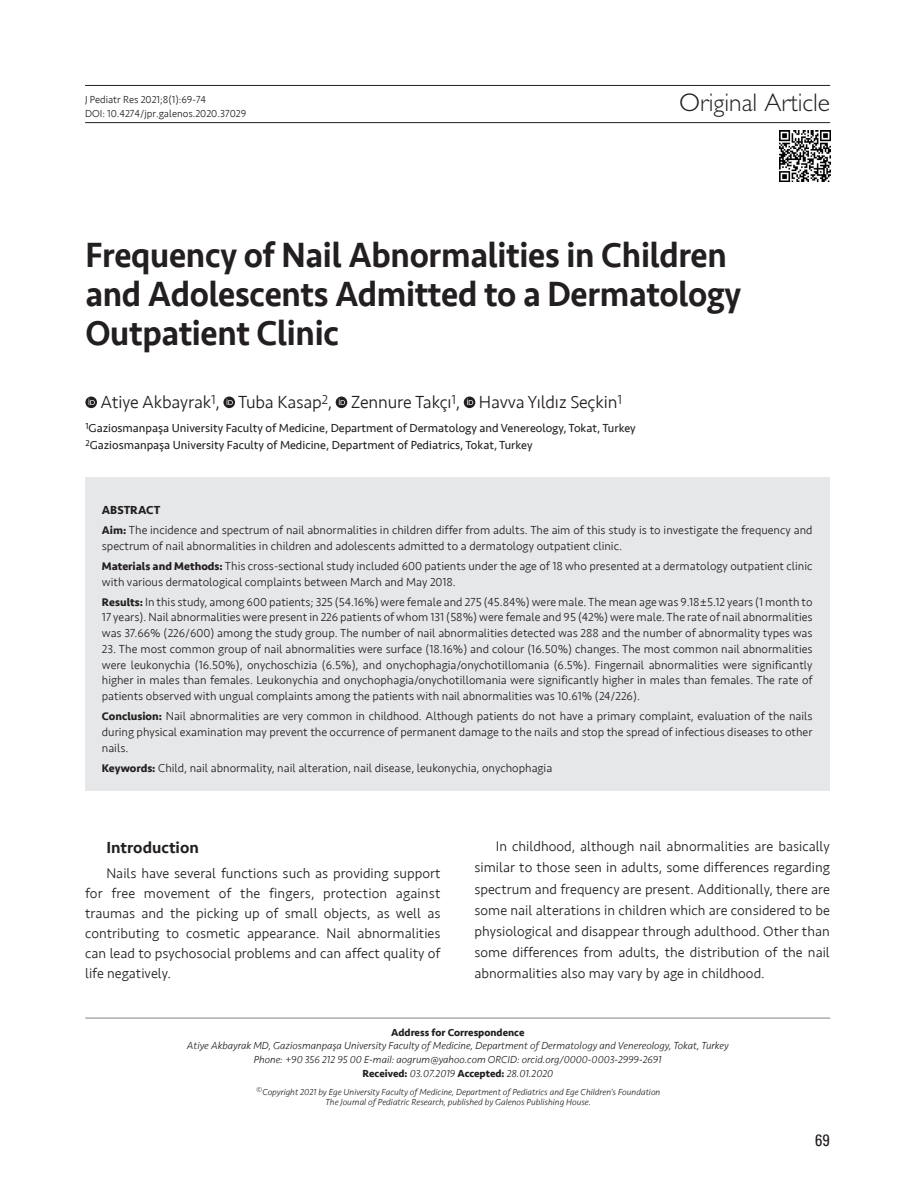
<style>
.page{position:relative;width:915px;height:1191px;background:#fff}
.page>*{position:absolute;margin:0;border:0;box-sizing:border-box;transform-origin:0 0}
._1__BASLIK{font:500 36px/39px "Seravek";letter-spacing:-.01em;color:#231f20;scale:.94 1}
.t1{font:25.5px "Gill Sans Light Tr";color:#231f20}
.YAZARLAR{font:300 18px "Seravek";letter-spacing:-.01em;color:#231f20}
.ANA_BASLIK{font:500 16.5px "Seravek";color:#231f20}
.t2{font:16.5px "Univers Condensed Tr";color:#231f20}
.YAZI{font:300 14.25px/21.1px "Seravek";color:#231f20;text-align:justify}
.OZET{font:300 12px/15.8px "Seravek";color:#231f20;text-align:justify}
.KURUMLAR{font:12px "Seravek";color:#231f20}
.t3{font:700 12px "Seravek";color:#231f20}
.t4{font:italic 300 10.5px "Seravek";color:#231f20}
.t5{font:300 10.5px "Seravek";color:#231f20}
.t6{font:700 10.5px "Seravek";color:#231f20}
.t7{font:italic 300 9px/10.4px "Seravek";color:#231f20;text-align:center}
.s1{font-weight:700;font-size:11.4px}
.s2{font-weight:700;font-style:normal}
</style>
<div class="page">
<hr style="left:85px;top:85px;width:744px;height:1px;background:#231f20">
<hr style="left:85px;top:122px;width:744px;height:1px;background:#231f20">
<hr style="left:85px;top:1017px;width:744px;height:1px;background:#808285">
<img style="left:779px;top:130px;width:50px;height:51px">
<svg style="left:85px;top:396px;width:12px;height:12px"></svg>
<svg style="left:88px;top:398px;width:7px;height:7px"></svg>
<svg style="left:223px;top:396px;width:12px;height:12px"></svg>
<svg style="left:226px;top:398px;width:7px;height:7px"></svg>
<svg style="left:335px;top:396px;width:12px;height:12px"></svg>
<svg style="left:338px;top:398px;width:7px;height:7px"></svg>
<svg style="left:463px;top:396px;width:12px;height:12px"></svg>
<svg style="left:466px;top:398px;width:7px;height:7px"></svg>
<div style="left:85px;top:477px;width:744px;height:314px;background:#e6e7e9"></div>
<p class="t5" style="left:85px;top:94px;width:122px">J Pediatr Res 2021;8(1):69-74</p>
<p class="t5" style="left:85px;top:107px;width:163px">DOI: 10.4274/jpr.galenos.2020.37029</p>
<h2 class="t1" style="left:679px;top:88px;width:152px">Original Article</h2>
<p class="_1__BASLIK" style="left:85px;top:236px;width:699px">Frequency of Nail Abnormalities in Children and Adolescents Admitted to a Dermatology<br>Outpatient Clinic</p>
<p class="YAZARLAR" style="left:100px;top:391px;width:522px">Atiye Akbayrak<sup>1</sup>, Tuba Kasap<sup>2</sup>, Zennure Takçı<sup>1</sup>, Havva Yıldız Seçkin<sup>1</sup></p>
<p class="KURUMLAR" style="left:85px;top:419px;width:551px"><sup>1</sup>Gaziosmanpaşa University Faculty of Medicine, Department of Dermatology and Venereology, Tokat, Turkey</p>
<p class="KURUMLAR" style="left:85px;top:435px;width:448px"><sup>2</sup>Gaziosmanpaşa University Faculty of Medicine, Department of Pediatrics, Tokat, Turkey</p>
<p class="t3" style="left:102px;top:500px;width:60px">ABSTRACT</p>
<p class="OZET" style="left:102px;top:522px;width:712px"><span class="s1">Aim:</span> The incidence and spectrum of nail abnormalities in children differ from adults. The aim of this study is to investigate the frequency and spectrum of nail abnormalities in children and adolescents admitted to a dermatology outpatient clinic.</p>
<p class="OZET" style="left:102px;top:558px;width:712px"><span class="s1">Materials and Methods:</span> This cross-sectional study included 600 patients under the age of 18 who presented at a dermatology outpatient clinic with various dermatological complaints between March and May 2018.</p>
<p class="OZET" style="left:102px;top:594px;width:712px"><span class="s1">Results:</span> In this study, among 600 patients; 325 (54.16%) were female and 275 (45.84%) were male. The mean age was 9.18±5.12 years (1 month to 17 years). Nail abnormalities were present in 226 patients of whom 131 (58%) were female and 95 (42%) were male. The rate of nail abnormalities was 37.66% (226/600) among the study group. The number of nail abnormalities detected was 288 and the number of abnormality types was</p>
<p class="OZET" style="left:102px;top:641px;width:712px">23. The most common group of nail abnormalities were surface (18.16%) and colour (16.50%) changes. The most common nail abnormalities were leukonychia (16.50%), onychoschizia (6.5%), and onychophagia/onychotillomania (6.5%). Fingernail abnormalities were significantly higher in males than females. Leukonychia and onychophagia/onychotillomania were significantly higher in males than females. The rate of patients observed with ungual complaints among the patients with nail abnormalities was 10.61% (24/226).</p>
<p class="OZET" style="left:102px;top:708px;width:712px"><span class="s1">Conclusion:</span> Nail abnormalities are very common in childhood. Although patients do not have a primary complaint, evaluation of the nails during physical examination may prevent the occurrence of permanent damage to the nails and stop the spread of infectious diseases to other nails.</p>
<p class="OZET" style="left:102px;top:760px;width:451px"><span class="s1">Keywords:</span> Child, nail abnormality, nail alteration, nail disease, leukonychia, onychophagia</p>
<p class="ANA_BASLIK" style="left:106px;top:837px;width:94px">Introduction</p>
<p class="YAZI" style="left:85px;top:863px;width:357px;line-height:20.1px;text-indent:21px">Nails have several functions such as providing support for free movement of the fingers, protection against traumas and the picking up of small objects, as well as contributing to cosmetic appearance. Nail abnormalities can lead to psychosocial problems and can affect quality of life negatively.</p>
<p class="YAZI" style="left:474px;top:836px;width:357px;text-indent:21px">In childhood, although nail abnormalities are basically similar to those seen in adults, some differences regarding spectrum and frequency are present. Additionally, there are some nail alterations in children which are considered to be physiological and disappear through adulthood. Other than some differences from adults, the distribution of the nail abnormalities also may vary by age in childhood.</p>
<p class="t6" style="left:391px;top:1023px;width:135px">Address for Correspondence</p>
<p class="t4" style="left:187px;top:1039px;width:543px">Atiye Akbayrak MD, Gaziosmanpaşa University Faculty of Medicine, Department of Dermatology and Venereology, Tokat, Turkey</p>
<p class="t4" style="left:254px;top:1053px;width:409px">Phone: +90 356 212 95 00 E-mail: aogrum@yahoo.com ORCID: orcid.org/0000-0003-2999-2691</p>
<p class="t4" style="left:362px;top:1067px;width:192px"><span class="s2">Received:</span> 03.07.2019 <span class="s2">Accepted:</span> 28.01.2020</p>
<p class="t7" style="left:256px;top:1087px;width:405px"><sup>©</sup>Copyright 2021 by Ege University Faculty of Medicine, Department of Pediatrics and Ege Children’s Foundation<br>The Journal of Pediatric Research, published by Galenos Publishing House.</p>
<h3 class="t2" style="left:814px;top:1129px;width:16px">69</h3>
</div>
